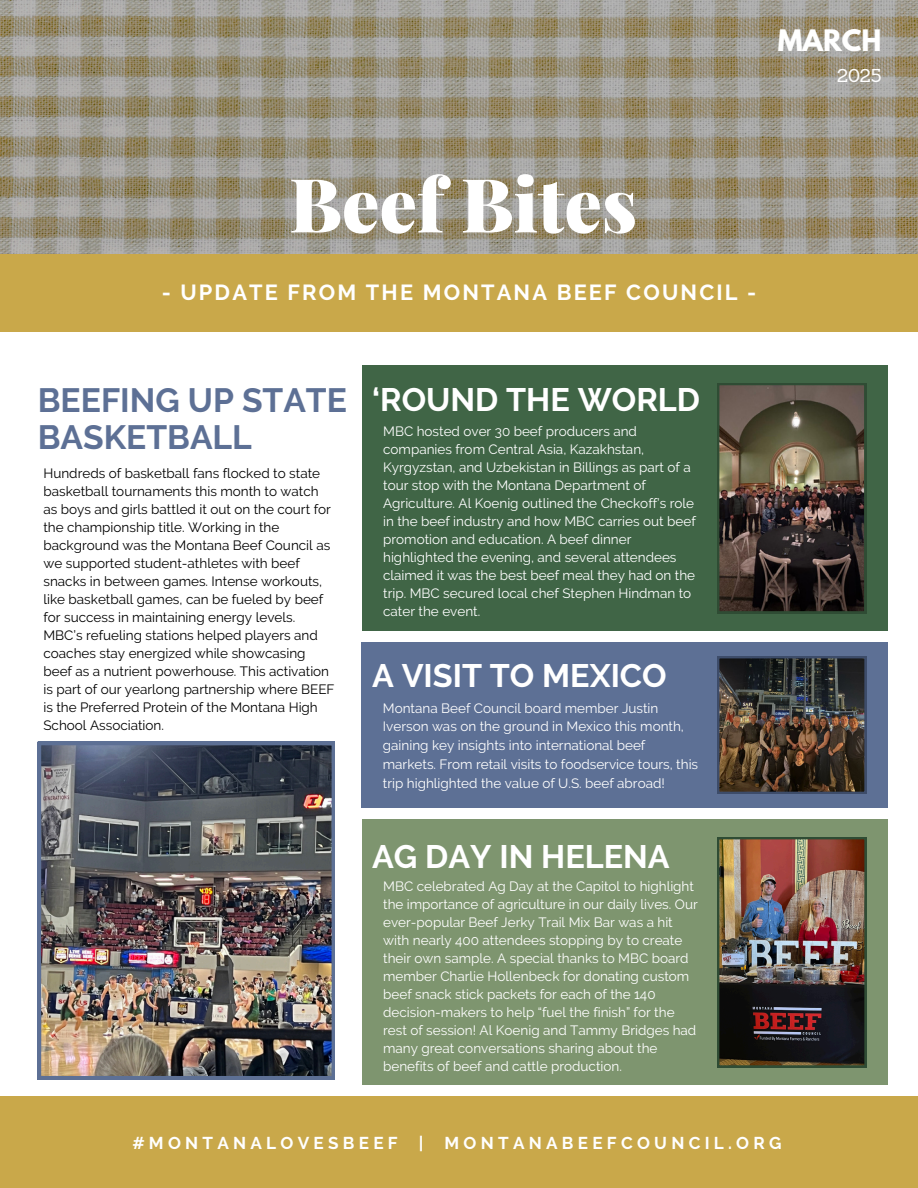
<style>
.page{position:relative;width:918px;height:1188px;background:#fff}
.page>*{position:absolute;margin:0;border:0;box-sizing:border-box;transform-origin:0 0}
.t1{font:900 74.7px "Playfair Display";color:#fff}
.t2{font:700 33.6px/37.2px "Raleway";color:#5d7095}
.t3{font:700 32.4px "Raleway";color:#fff}
.t4{font:700 26.25px "League Spartan";color:#fff}
.t5{font:700 21.75px "Raleway";letter-spacing:.1em;color:#fff}
.t6{font:18.15px "Sanchez";color:#fff}
.t7{font:700 17.1px "Raleway";letter-spacing:.25em;color:#fff}
.t8{font:13.5px/18px "Raleway";color:#fff}
.t9{font:13.5px/18px "Raleway";color:#000}
</style>
<div class="page">
<img style="left:0;top:0;width:918px;height:254px">
<div style="left:0;top:254px;width:918px;height:78px;background:#c9a84a"></div>
<div style="left:0;top:1096px;width:918px;height:92px;background:#c9a84a"></div>
<div style="left:362px;top:365px;width:526px;height:266px;background:#406546"></div>
<div style="left:362px;top:642px;width:526px;height:166px;background:#5d7095"></div>
<img style="left:717px;top:656px;width:150px;height:137px">
<img style="left:717px;top:383px;width:149px;height:230px">
<div style="left:362px;top:819px;width:526px;height:266px;background:#7e956f"></div>
<img style="left:717px;top:837px;width:150px;height:231px">
<img style="left:38px;top:742px;width:297px;height:337px">
<p class="t4" style="left:778px;top:28px;width:105px">MARCH</p>
<h3 class="t6" style="left:837px;top:64px;width:46px">2025</h3>
<h4 class="t1" style="left:289px;top:152px;width:349px">Beef Bites</h4>
<h2 class="t5" style="left:162px;top:280px;width:596px">- UPDATE FROM THE MONTANA BEEF COUNCIL -</h2>
<h2 class="t2" style="left:38px;top:382px;width:311px">BEEFING UP STATE<br>BASKETBALL</h2>
<p class="t9" style="left:43px;top:464px;width:293px">Hundreds of basketball fans flocked to state basketball tournaments this month to watch as boys and girls battled it out on the court for the championship title. Working in the background was the Montana Beef Council as we supported student-athletes with beef snacks in between games. Intense workouts, like basketball games, can be fueled by beef for success in maintaining energy levels.<br>MBC’s refueling stations helped players and coaches stay energized while showcasing beef as a nutrient powerhouse. This activation is part of our yearlong partnership where BEEF is the Preferred Protein of the Montana High School Association.</p>
<h3 class="t3" style="left:372px;top:380px;width:329px">‘ROUND THE WORLD</h3>
<p class="t8" style="left:383px;top:423px;width:314px">MBC hosted over 30 beef producers and companies from Central Asia, Kazakhstan, Kyrgyzstan, and Uzbekistan in Billings as part of a tour stop with the Montana Department of Agriculture. Al Koenig outlined the Checkoff’s role in the beef industry and how MBC carries out beef promotion and education. A beef dinner highlighted the evening, and several attendees claimed it was the best beef meal they had on the trip. MBC secured local chef Stephen Hindman to cater the event.</p>
<p class="t3" style="left:372px;top:657px;width:296px">A VISIT TO MEXICO</p>
<p class="t8" style="left:383px;top:699px;width:317px;line-height:18.8px">Montana Beef Council board member Justin Iverson was on the ground in Mexico this month, gaining key insights into international beef markets. From retail visits to foodservice tours, this trip highlighted the value of U.S. beef abroad!</p>
<h1 class="t3" style="left:372px;top:837px;width:299px">AG DAY IN HELENA</h1>
<h2 class="t8" style="left:383px;top:877px;width:316px">MBC celebrated Ag Day at the Capitol to highlight the importance of agriculture in our daily lives. Our ever-popular Beef Jerky Trail Mix Bar was a hit with nearly 400 attendees stopping by to create their own sample. A special thanks to MBC board member Charlie Hollenbeck for donating custom beef snack stick packets for each of the 140 decision-makers to help “fuel the finish” for the rest of session! Al Koenig and Tammy Bridges had many great conversations sharing about the benefits of beef and cattle production.</h2>
<p class="t7" style="left:132px;top:1133px;width:651px">#MONTANALOVESBEEF | MONTANABEEFCOUNCIL.ORG</p>
</div>
